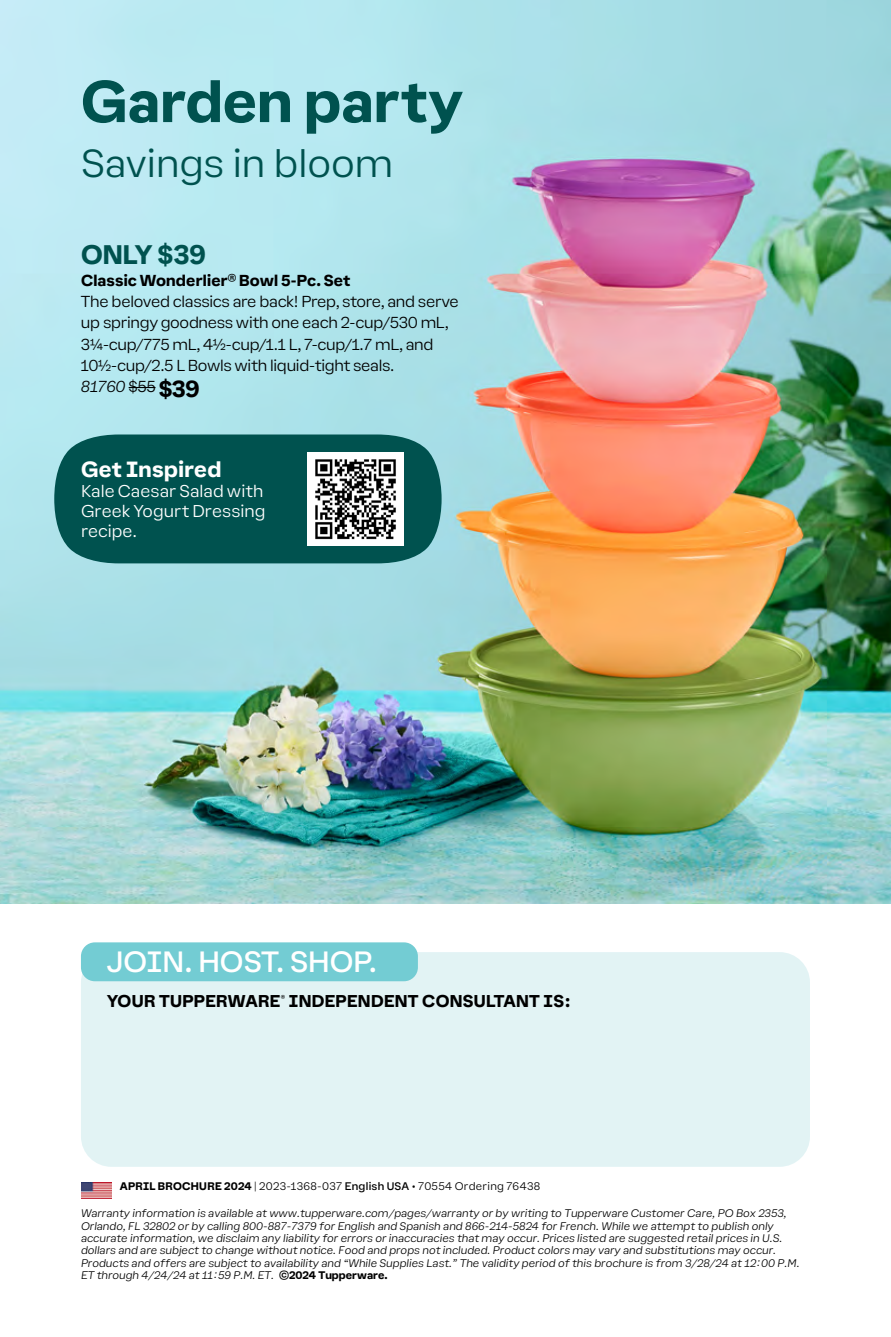
<style>
.page{position:relative;width:891px;height:1337px;background:#fff}
.page>*{position:absolute;margin:0;border:0;box-sizing:border-box;transform-origin:0 0}
.t1{font:700 54px "Earl Sans";letter-spacing:.005em;color:#00524f}
.t2{font:300 36px "Earl Sans";color:#00524f}
.t3{font:27px "Earl Sans";color:#fff}
.t4{font:700 24.75px "Earl Sans";color:#00524f}
.t5{font:700 20.25px "Earl Sans";letter-spacing:.015em;color:#fff}
.t6{font:300 15.75px/20.2px "Earl Sans";letter-spacing:.005em;color:#fff}
.t7{font:700 15.75px "Earl Sans";letter-spacing:.02em;color:#000}
.t8{font:300 14.62px/21.4px "Earl Sans";letter-spacing:-.02em;color:#000}
.t9{font:italic 300 10.12px/12.4px "Earl Sans";color:#000}
.t10{font:300 10.12px "Earl Sans";letter-spacing:.03em;color:#000}
.s1{font-weight:700}
.s2{font-style:italic}
.s3{font-weight:700;font-size:21.38px}
.s4{font-weight:400}
.s5{font-weight:700;font-style:normal}
</style>
<div class="page">
<div style="left:81px;top:952px;width:729px;height:214px;background:#e2f3f4;border-radius:30px"></div>
<div style="left:81px;top:942px;width:337px;height:39px;background:#73ccd3;border-radius:14px"></div>
<img style="left:81px;top:1182px;width:30px;height:16px">
<img style="left:0;top:0;width:891px;height:903px">
<svg style="left:54px;top:434px;width:388px;height:129px;background:#0c5c59"></svg>
<div style="left:307px;top:452px;width:97px;height:93px;background:#fff"></div>
<img style="left:315px;top:459px;width:81px;height:81px">
<svg style="left:129px;top:387px;width:26px;height:1px"></svg>
<h1 class="t1" style="left:81px;top:55px;width:384px">Garden party</h1>
<h2 class="t2" style="left:81px;top:134px;width:314px">Savings in bloom</h2>
<h3 class="t4" style="left:81px;top:233px;width:126px">ONLY $39</h3>
<p class="t8" style="left:81px;top:268px;width:379px"><span class="s1">Classic Wonderlier</span><sup>®</sup> <span class="s1">Bowl 5-Pc. Set<br></span>The beloved classics are back! Prep, store, and serve up springy goodness with one each 2-cup/530 mL, 3¼-cup/775 mL, 4½-cup/1.1 L, 7-cup/1.7 mL, and 10½-cup/2.5 L Bowls with liquid-tight seals.<br><span class="s2">81760</span> $55 <span class="s3">$39</span></p>
<h3 class="t5" style="left:81px;top:451px;width:142px">Get Inspired</h3>
<h3 class="t6" style="left:81px;top:479px;width:186px">Kale Caesar Salad with<br>Greek Yogurt Dressing recipe.</h3>
<h3 class="t3" style="left:107px;top:939px;width:272px">JOIN. HOST. SHOP.</h3>
<h3 class="t7" style="left:107px;top:987px;width:466px">YOUR TUPPERWARE<sup>®</sup> INDEPENDENT CONSULTANT IS:</h3>
<p class="t10" style="left:120px;top:1177px;width:422px"><span class="s1">APRIL BROCHURE 2024</span> | 2023-1368-037 <span class="s4">English USA</span> • 70554 Ordering 76438</p>
<p class="t9" style="left:81px;top:1206px;width:720px">Warranty information is available at www.tupperware.com/pages/warranty or by writing to Tupperware Customer Care, PO Box 2353, Orlando, FL 32802 or by calling 800-887-7379 for English and Spanish and 866-214-5824 for French. While we attempt to publish only accurate information, we disclaim any liability for errors or inaccuracies that may occur. Prices listed are suggested retail prices in U.S. dollars and are subject to change without notice. Food and props not included. Product colors may vary and substitutions may occur.<br>Products and offers are subject to availability and “While Supplies Last.” The validity period of this brochure is from 3/28/24 at 12:00 P.M.<br>ET through 4/24/24 at 11:59 P.M. ET. <span class="s5">©2024 Tupperware.</span></p>
</div>
